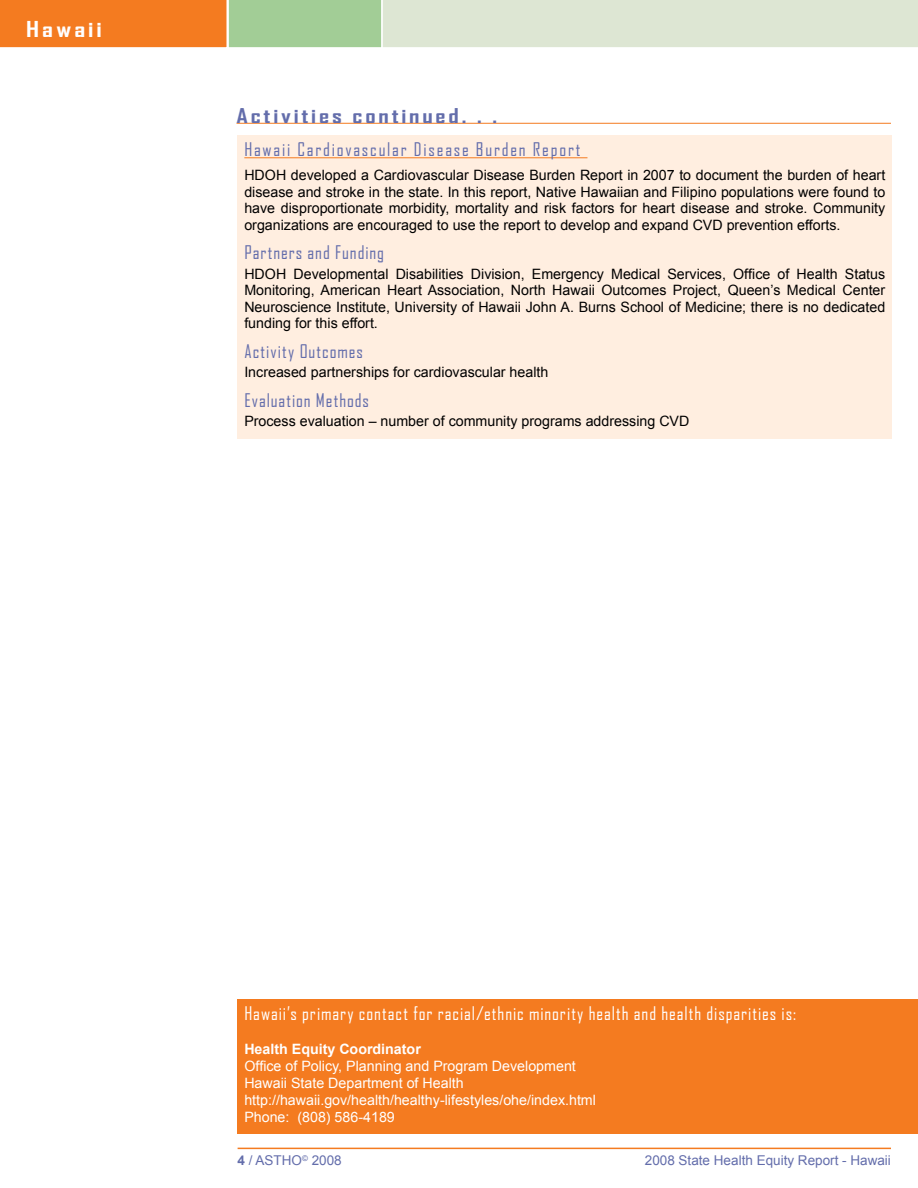
<style>
.page{position:relative;width:918px;height:1188px;background:#fff}
.page>*{position:absolute;margin:0;border:0;box-sizing:border-box;transform-origin:0 0}
.t1{font:700 21px "Agency FB";letter-spacing:.11em;color:#fff;scale:1.3 1}
.t2{font:700 19.5px "Agency FB";letter-spacing:.11em;color:#636dab;scale:1.3 1}
.t3{font:18px "Agency FB";letter-spacing:.05em;color:#fff}
.t4{font:18px "Agency FB";letter-spacing:.065em;color:#636dab}
.t5{font:18px "Agency FB";letter-spacing:.1em;color:#636dab}
.t6{font:14.25px/16.5px "Arial";color:#000;text-align:justify}
.t7{font:14.25px/17.1px "Arial";color:#fff}
.t8{font:700 14.25px "Arial";color:#fff}
.t9{font:13.5px "Arial";color:#636dab}
.s1{font-weight:700}
</style>
<div class="page">
<svg style="left:0;top:0;width:918px;height:48px;background:#d9c89e"></svg>
<hr style="left:238px;top:1148px;width:653px;height:1px;background:#f47b20">
<div style="left:238px;top:135px;width:654px;height:303px;background:#ffeee0"></div>
<hr style="left:244px;top:157px;width:343px;height:1px;background:#f47b20">
<div style="left:238px;top:999px;width:680px;height:135px;background:#f47b20"></div>
<hr style="left:237px;top:123px;width:654px;height:1px;background:#f47b20">
<h1 class="t1" style="left:26px;top:16px;width:60px">Hawaii</h1>
<h2 class="t2" style="left:237px;top:103px;width:202px">Activities continued. . .</h2>
<p class="t5" style="left:244px;top:138px;width:338px">Hawaii Cardiovascular Disease Burden Report</p>
<p class="t6" style="left:244px;top:167px;width:642px">HDOH developed a Cardiovascular Disease Burden Report in 2007 to document the burden of heart disease and stroke in the state. In this report, Native Hawaiian and Filipino populations were found to have disproportionate morbidity, mortality and risk factors for heart disease and stroke. Community organizations are encouraged to use the report to develop and expand CVD prevention efforts.</p>
<p class="t4" style="left:244px;top:242px;width:141px">Partners and Funding</p>
<p class="t6" style="left:244px;top:265px;width:642px">HDOH Developmental Disabilities Division, Emergency Medical Services, Office of Health Status Monitoring, American Heart Association, North Hawaii Outcomes Project, Queen’s Medical Center Neuroscience Institute, University of Hawaii John A. Burns School of Medicine; there is no dedicated funding for this effort.</p>
<p class="t4" style="left:244px;top:340px;width:120px">Activity Outcomes</p>
<p class="t6" style="left:244px;top:364px;width:306px">Increased partnerships for cardiovascular health</p>
<p class="t4" style="left:244px;top:389px;width:126px">Evaluation Methods</p>
<p class="t6" style="left:244px;top:413px;width:447px">Process evaluation – number of community programs addressing CVD</p>
<p class="t3" style="left:244px;top:1002px;width:553px">Hawaii’s primary contact for racial/ethnic minority health and health disparities is:</p>
<p class="t8" style="left:244px;top:1039px;width:178px">Health Equity Coordinator</p>
<p class="t7" style="left:244px;top:1057px;width:353px">Office of Policy, Planning and Program Development Hawaii State Department of Health http://hawaii.gov/health/healthy-lifestyles/ohe/index.html Phone: (808) 586-4189</p>
<p class="t9" style="left:238px;top:1152px;width:106px"><span class="s1">4</span> / ASTHO<sup>©</sup> 2008</p>
<p class="t9" style="left:645px;top:1152px;width:248px">2008 State Health Equity Report - Hawaii</p>
</div>
